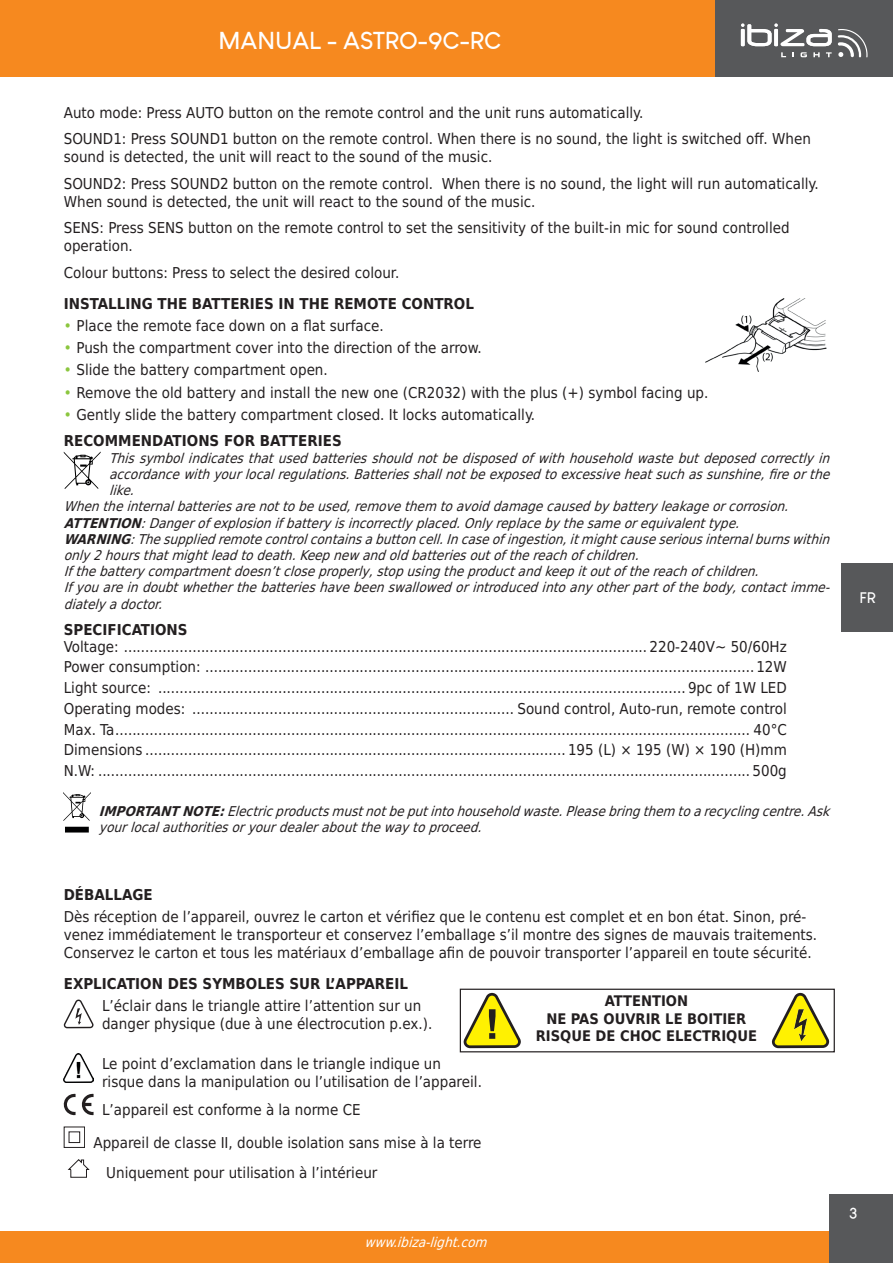
<style>
.page{position:relative;width:893px;height:1263px;background:#fff}
.page>*{position:absolute;margin:0;border:0;box-sizing:border-box;transform-origin:0 0}
.t1{font:700 24px "Louis George Cafe";color:#fff}
.t2{font:15px/20.7px "DejaVu Sans Condensed";color:#231f20}
.t3{font:700 15px "DejaVu Sans Condensed";color:#231f20}
.t4{font:700 15px "Louis George Cafe";color:#fff}
.t5{font:700 14.55px/17.5px "DejaVu Sans Condensed";color:#231f20;text-align:center}
.t6{font:italic 13.5px/16.2px "DejaVu Sans Condensed";color:#231f20}
.t7{font:italic 13.5px "DejaVu Sans Condensed";color:#fff}
.s1{color:#8bc63e}
.s2{font-weight:700}
</style>
<div class="page">
<div style="left:0;top:0;width:893px;height:77px;background:#f6891f"></div>
<div style="left:0;top:1231px;width:893px;height:32px;background:#f6891f"></div>
<div style="left:715px;top:0;width:178px;height:77px;background:#57585a"></div>
<svg style="left:838px;top:29px;width:29px;height:28px"></svg>
<svg style="left:741px;top:23px;width:91px;height:23px"></svg>
<svg style="left:781px;top:52px;width:5px;height:5px"></svg>
<svg style="left:800px;top:52px;width:7px;height:5px"></svg>
<svg style="left:813px;top:52px;width:7px;height:5px"></svg>
<svg style="left:826px;top:52px;width:6px;height:5px"></svg>
<div style="left:829px;top:1195px;width:64px;height:68px;background:#57585a"></div>
<div style="left:842px;top:563px;width:51px;height:68px;background:#57585a"></div>
<svg style="left:64px;top:451px;width:37px;height:38px"></svg>
<svg style="left:64px;top:793px;width:26px;height:39px"></svg>
<svg style="left:64px;top:999px;width:30px;height:29px"></svg>
<img style="left:70px;top:1007px;width:18px;height:18px">
<img style="left:64px;top:1054px;width:30px;height:28px">
<svg style="left:64px;top:1094px;width:30px;height:21px"></svg>
<div style="left:64px;top:1126px;width:21px;height:22px;border:1px solid #231f20"></div>
<div style="left:69px;top:1131px;width:11px;height:12px;border:1px solid #231f20"></div>
<svg style="left:68px;top:1159px;width:22px;height:19px"></svg>
<img style="left:705px;top:299px;width:121px;height:72px">
<svg style="left:464px;top:993px;width:57px;height:55px"></svg>
<svg style="left:772px;top:993px;width:57px;height:55px"></svg>
<img style="left:783px;top:1007px;width:35px;height:36px">
<div style="left:460px;top:989px;width:375px;height:63px;border:1px solid #231f20"></div>
<h1 class="t1" style="left:219px;top:26px;width:284px">MANUAL - ASTRO-9C-RC</h1>
<p class="t2" style="left:64px;top:99px;width:749px;line-height:26.5px">Auto mode: Press AUTO button on the remote control and the unit runs automatically.<br>SOUND1: Press SOUND1 button on the remote control. When there is no sound, the light is switched off. When</p>
<p class="t2" style="left:64px;top:143px;width:756px;line-height:26.5px">sound is detected, the unit will react to the sound of the music.<br>SOUND2: Press SOUND2 button on the remote control. When there is no sound, the light will run automatically.</p>
<p class="t2" style="left:64px;top:188px;width:727px;line-height:26.5px">When sound is detected, the unit will react to the sound of the music.<br>SENS: Press SENS button on the remote control to set the sensitivity of the built-in mic for sound controlled</p>
<p class="t2" style="left:64px;top:232px;width:337px;line-height:26.5px">operation.<br>Colour buttons: Press to select the desired colour.</p>
<p class="t3" style="left:64px;top:291px;width:412px">INSTALLING THE BATTERIES IN THE REMOTE CONTROL</p>
<p class="t2" style="left:64px;top:315px;width:322px"><span class="s1">•</span> Place the remote face down on a flat surface.</p>
<p class="t2" style="left:64px;top:337px;width:419px"><span class="s1">•</span> Push the compartment cover into the direction of the arrow.</p>
<p class="t2" style="left:64px;top:359px;width:266px"><span class="s1">•</span> Slide the battery compartment open.</p>
<p class="t2" style="left:64px;top:381px;width:646px"><span class="s1">•</span> Remove the old battery and install the new one (CR2032) with the plus (+) symbol facing up.</p>
<p class="t2" style="left:64px;top:401px;width:473px;line-height:26.5px"><span class="s1">•</span> Gently slide the battery compartment closed. It locks automatically.<br><span class="s2">RECOMMENDATIONS FOR BATTERIES</span></p>
<p class="t6" style="left:109px;top:450px;width:728px">Thissymbolindicatesthatusedbatteriesshouldnotbedisposedofwithhouseholdwastebutdeposedcorrectlyin</p>
<p class="t6" style="left:109px;top:466px;width:728px">accordancewithyourlocalregulations.Batteriesshallnotbeexposedtoexcessiveheatsuchassunshine,fireorthe</p>
<p class="t6" style="left:109px;top:482px;width:32px">like.</p>
<p class="t6" style="left:64px;top:498px;width:732px">Whentheinternalbatteriesarenottobeused,removethem toavoiddamagecausedbybatteryleakageorcorrosion.</p>
<p class="t6" style="left:64px;top:514px;width:683px"><span class="s2">ATTENTION</span>:Dangerofexplosionifbatteryisincorrectlyplaced.Onlyreplacebythesameorequivalenttype.</p>
<p class="t6" style="left:64px;top:531px;width:773px"><span class="s2">WARNING</span>:Thesuppliedremotecontrolcontainsabuttoncell.Incaseofingestion,itmightcauseseriousinternalburnswithin</p>
<p class="t6" style="left:64px;top:547px;width:582px">only2hoursthatmightleadtodeath.Keepnewandoldbatteriesoutofthereachofchildren.</p>
<p class="t6" style="left:64px;top:563px;width:702px">Ifthebatterycompartmentdoesn’tcloseproperly,stopusingtheproductandkeepitoutofthereachofchildren.</p>
<p class="t6" style="left:64px;top:579px;width:773px">Ifyouareindoubtwhetherthebatterieshavebeenswallowedorintroducedintoanyotherpartofthebody,contactimme-</p>
<p class="t6" style="left:64px;top:595px;width:106px">diatelyadoctor.</p>
<p class="t3" style="left:64px;top:617px;width:125px">SPECIFICATIONS</p>
<p class="t2" style="left:64px;top:636px;width:725px;text-align:justify">Voltage: .......................................................................................................................... 220-240V~ 50/60Hz Power consumption: ................................................................................................................................12W Light source: ........................................................................................................................... 9pc of 1W LED Operating modes: ........................................................................... Sound control, Auto-run, remote control Max. Ta.................................................................................................................................................... 40°C Dimensions .................................................................................................. 195 (L) × 195 (W) × 190 (H)mm N.W: ........................................................................................................................................................ 500g</p>
<p class="t6" style="left:99px;top:803px;width:738px"><span class="s2">IMPORTANTNOTE:</span>Electricproductsmustnotbeputintohouseholdwaste.Pleasebringthem toarecyclingcentre.Ask yourlocalauthoritiesoryourdealeraboutthewaytoproceed.</p>
<p class="t4" style="left:859px;top:588px;width:18px">FR</p>
<p class="t3" style="left:64px;top:882px;width:91px">DÉBALLAGE</p>
<p class="t2" style="left:64px;top:908px;width:755px;line-height:18px">Dès réception de l’appareil, ouvrez le carton et vérifiez que le contenu est complet et en bon état. Sinon, pré&shy;venez immédiatement le transporteur et conservez l’emballage s’il montre des signes de mauvais traitements.<br>Conservez le carton et tous les matériaux d’emballage afin de pouvoir transporter l’appareil en toute sécurité.</p>
<p class="t3" style="left:64px;top:971px;width:346px">EXPLICATION DES SYMBOLES SUR L’APPAREIL</p>
<p class="t2" style="left:102px;top:997px;width:332px;line-height:18px">L’éclair dans le triangle attire l’attention sur un danger physique (due à une électrocution p.ex.).</p>
<p class="t2" style="left:102px;top:1054px;width:381px;line-height:18px">Le point d’exclamation dans le triangle indique un risque dans la manipulation ou l’utilisation de l’appareil.</p>
<p class="t2" style="left:93px;top:1093px;width:390px;line-height:32.7px;text-indent:9px">L’appareil est conforme à la norme CE<br>Appareil de classe II, double isolation sans mise à la terre</p>
<p class="t2" style="left:106px;top:1161px;width:273px">Uniquement pour utilisation à l’intérieur</p>
<p class="t5" style="left:536px;top:992px;width:223px">ATTENTION<br>NE PAS OUVRIR LE BOITIER<br>RISQUE DE CHOC ELECTRIQUE</p>
<p class="t7" style="left:364px;top:1231px;width:129px">www.ibiza-light.com</p>
<p class="t4" style="left:849px;top:1203px;width:10px">3</p>
</div>
